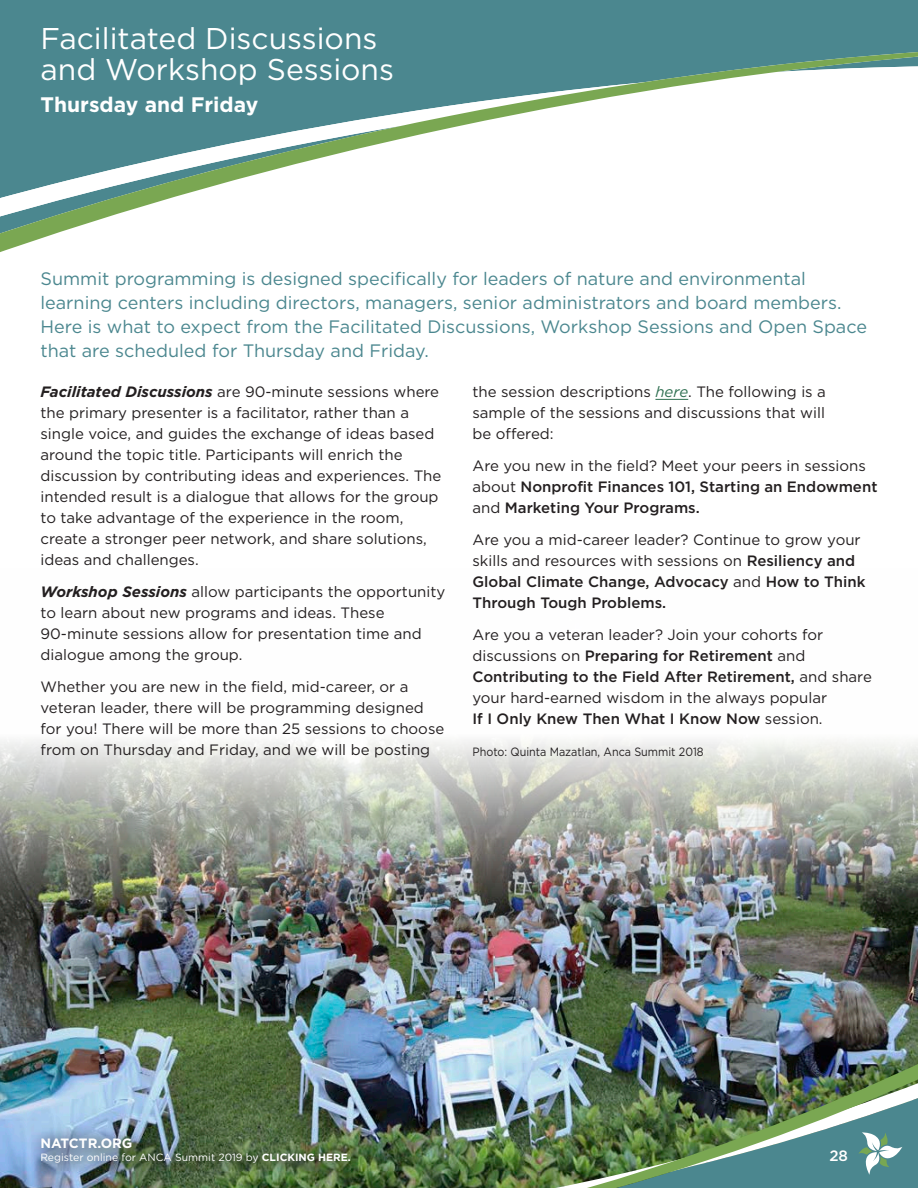
<style>
.page{position:relative;width:918px;height:1188px;background:#fff}
.page>*{position:absolute;margin:0;border:0;box-sizing:border-box;transform-origin:0 0}
.Heading_in_Blue_Curv{font:30px/31.5px "Gotham HTF";color:#fff}
.Subhead_in_Blue{font:700 21px "Gotham HTF";color:#fff}
.Intro_Copy{font:18px/24px "Gotham HTF";color:#4b878f}
.Body_Copy___10_14{font:15px/21px "Gotham HTF";color:#231f20}
.Body_Copy___10_14-2{font:500 15px/21px "Gotham HTF";color:#231f20}
.t1{font:500 15px "Gotham HTF";color:#fff}
.t2{font:700 13.5px "Gotham HTF";color:#fff}
.t3{font:12px "Gotham HTF";color:#231f20;scale:.9 1}
.t4{font:10.5px "Gotham HTF";color:#fff}
.s1{font-weight:700;font-style:italic}
.s2{font-style:italic;color:#2f6f51}
.s3{font-weight:400}
.s4{font-weight:500}
.s5{font-weight:700}
</style>
<div class="page">
<img style="left:0;top:740px;width:918px;height:448px">
<div style="left:0;top:0;width:918px;height:51px;background:#4b878f"></div>
<img style="left:481px;top:1078px;width:57px;height:110px">
<img style="left:538px;top:1058px;width:380px;height:35px">
<svg style="left:0;top:51px;width:918px;height:201px"></svg>
<img style="left:519px;top:1093px;width:399px;height:95px">
<hr style="left:655px;top:399px;width:33px;height:1px;background:#2f6f51">
<div style="left:29px;top:1125px;width:337px;height:54px;background:#231f20;opacity:.8"></div>
<p class="Heading_in_Blue_Curv" style="left:40px;top:22px;width:355px">Facilitated Discussions and Workshop Sessions</p>
<p class="Subhead_in_Blue" style="left:40px;top:92px;width:219px">Thursday and Friday</p>
<p class="Intro_Copy" style="left:40px;top:267px;width:828px">Summit programming is designed specifically for leaders of nature and environmental learning centers including directors, managers, senior administrators and board members.<br>Here is what to expect from the Facilitated Discussions, Workshop Sessions and Open Space that are scheduled for Thursday and Friday.</p>
<p class="Body_Copy___10_14" style="left:40px;top:381px;width:402px"><span class="s1">Facilitated Discussions</span> are 90-minute sessions where the primary presenter is a facilitator, rather than a single voice, and guides the exchange of ideas based around the topic title. Participants will enrich the discussion by contributing ideas and experiences. The intended result is a dialogue that allows for the group to take advantage of the experience in the room, create a stronger peer network, and share solutions, ideas and challenges.</p>
<p class="Body_Copy___10_14" style="left:40px;top:581px;width:406px"><span class="s1">Workshop Sessions</span> allow participants the opportunity to learn about new programs and ideas. These 90-minute sessions allow for presentation time and dialogue among the group.</p>
<p class="Body_Copy___10_14" style="left:40px;top:676px;width:405px">Whether you are new in the field, mid-career, or a veteran leader, there will be programming designed for you! There will be more than 25 sessions to choose from on Thursday and Friday, and we will be posting</p>
<p class="Body_Copy___10_14" style="left:472px;top:381px;width:355px;text-align:justify">the session descriptions <span class="s2">here</span>. The following is a sample of the sessions and discussions that will be offered:</p>
<p class="Body_Copy___10_14-2" style="left:472px;top:455px;width:406px"><span class="s3">Are you new in the field? Meet your peers in sessions about</span> Nonprofit Finances 101, Starting an Endowment <span class="s3">and</span> Marketing Your Programs.</p>
<p class="Body_Copy___10_14" style="left:472px;top:529px;width:394px">Are you a mid-career leader? Continue to grow your skills and resources with sessions on <span class="s4">Resiliency and Global Climate Change, Advocacy</span> and <span class="s4">How to Think Through Tough Problems.</span></p>
<p class="Body_Copy___10_14" style="left:472px;top:624px;width:401px">Are you a veteran leader? Join your cohorts for discussions on <span class="s4">Preparing for Retirement</span> and <span class="s4">Contributing to the Field After Retirement,</span> and share your hard-earned wisdom in the always popular<br><span class="s4">If I Only Knew Then What I Know Now</span> session.</p>
<p class="t3" style="left:472px;top:745px;width:258px">Photo: Quinta Mazatlan, Anca Summit 2018</p>
<p class="t2" style="left:40px;top:1135px;width:94px">NATCTR.ORG</p>
<p class="t4" style="left:40px;top:1152px;width:312px">Register online for ANCA Summit 2019 by <span class="s5">CLICKING HERE.</span></p>
<p class="t1" style="left:829px;top:1147px;width:20px">28</p>
</div>
